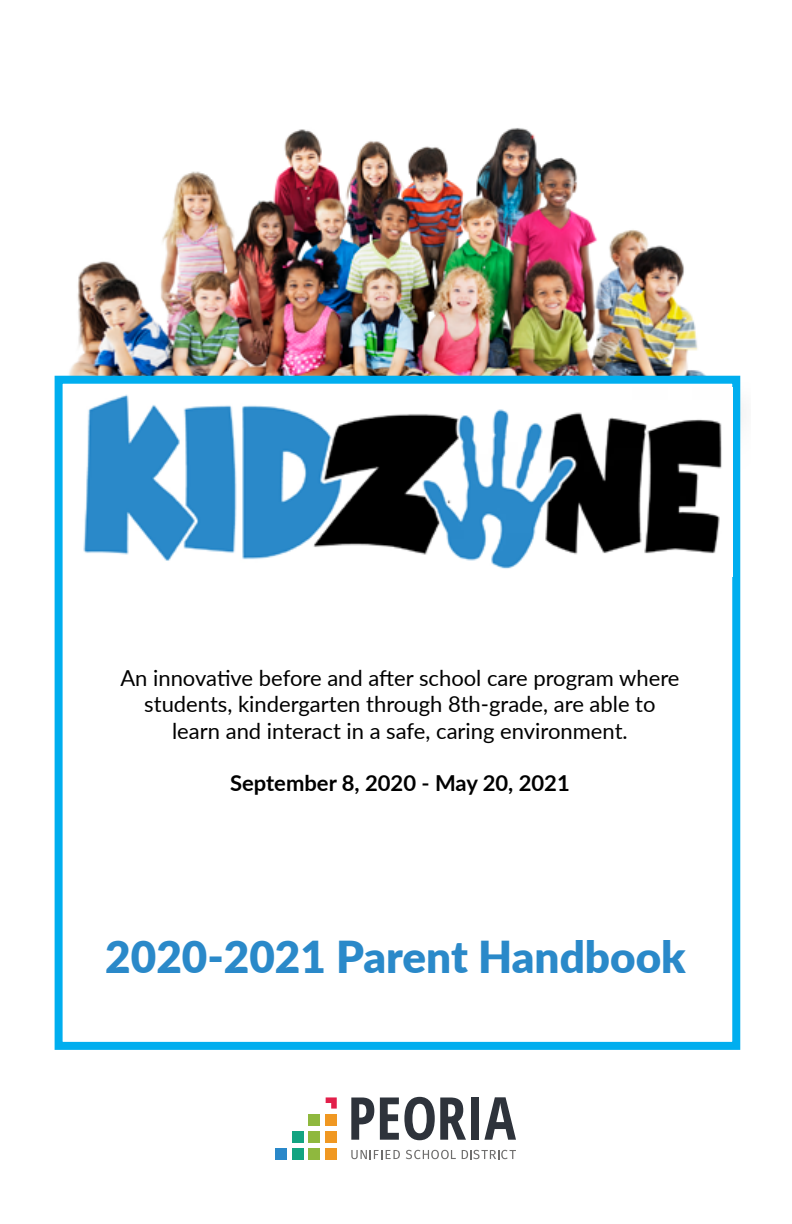
<style>
.page{position:relative;width:792px;height:1224px;background:#fff}
.page>*{position:absolute;margin:0;border:0;box-sizing:border-box;transform-origin:0 0}
.Heading_1{font:900 44px "Lato";color:#2a89c9}
.P_11pt{font:22px/26.4px "Lato";color:#000;text-align:center}
.P_11pt-2{font:700 22px "Lato";color:#000}
</style>
<div class="page">
<img style="left:54px;top:128px;width:688px;height:354px">
<div style="left:55px;top:376px;width:685px;height:674px;background:#fff;border:8px solid #00aeef"></div>
<img style="left:83px;top:388px;width:650px;height:188px">
<svg style="left:351px;top:1098px;width:23px;height:42px"></svg>
<svg style="left:380px;top:1097px;width:86px;height:43px"></svg>
<div style="left:472px;top:1098px;width:7px;height:42px;background:#2e333b"></div>
<svg style="left:484px;top:1097px;width:32px;height:43px"></svg>
<svg style="left:351px;top:1150px;width:49px;height:9px"></svg>
<svg style="left:406px;top:1150px;width:50px;height:9px"></svg>
<svg style="left:462px;top:1150px;width:54px;height:9px"></svg>
<div style="left:275px;top:1148px;width:11px;height:11px;background:#2a88c9"></div>
<div style="left:309px;top:1114px;width:11px;height:11px;background:#8fb83e"></div>
<div style="left:309px;top:1148px;width:11px;height:11px;background:#8fb83e"></div>
<div style="left:309px;top:1131px;width:11px;height:11px;background:#8fb83e"></div>
<div style="left:292px;top:1148px;width:11px;height:11px;background:#12a481"></div>
<div style="left:292px;top:1131px;width:11px;height:11px;background:#12a481"></div>
<div style="left:326px;top:1114px;width:11px;height:11px;background:#f09822"></div>
<div style="left:326px;top:1148px;width:11px;height:11px;background:#f09822"></div>
<div style="left:326px;top:1131px;width:11px;height:11px;background:#f09822"></div>
<svg style="left:326px;top:1097px;width:11px;height:12px"></svg>
<p class="P_11pt" style="left:120px;top:664px;width:561px">An innovative before and after school care program where students, kindergarten through 8th-grade, are able to</p>
<p class="P_11pt" style="left:172px;top:717px;width:457px">learn and interact in a safe, caring environment.</p>
<p class="P_11pt-2" style="left:230px;top:767px;width:341px">September 8, 2020 - May 20, 2021</p>
<h1 class="Heading_1" style="left:105px;top:924px;width:582px">2020-2021 Parent Handbook</h1>
</div>
